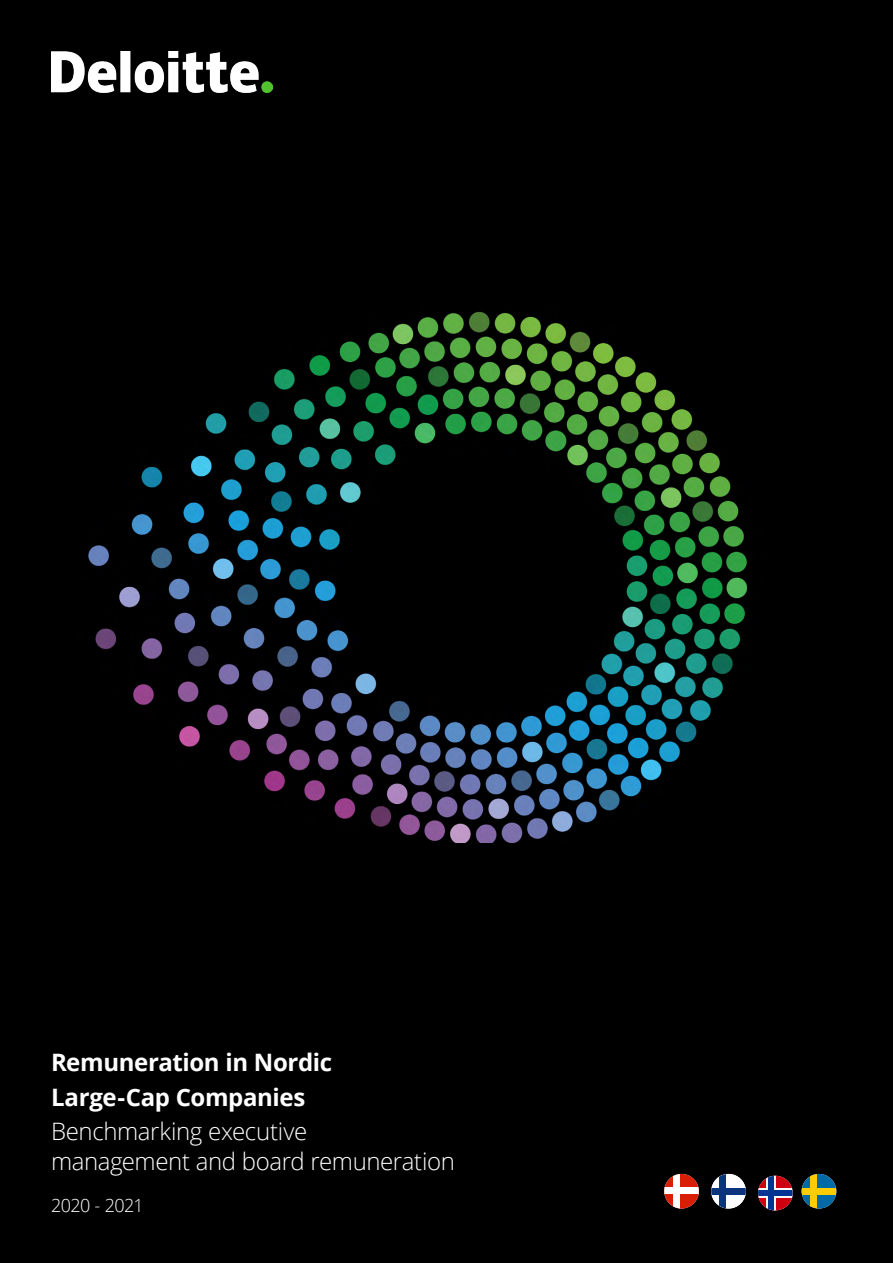
<style>
.page{position:relative;width:893px;height:1263px;background:#000}
.page>*{position:absolute;margin:0;border:0;box-sizing:border-box;transform-origin:0 0}
.t1{font:300 24px/30px "Open Sans";letter-spacing:-.015em;color:#fff}
.t2{font:700 24px/34.2px "Open Sans";letter-spacing:-.015em;color:#fff}
.t3{font:300 18px "Open Sans";letter-spacing:-.035em;color:#fff}
</style>
<div class="page">
<img style="left:51px;top:51px;width:221px;height:41px">
<img style="left:88px;top:312px;width:659px;height:530px">
<div style="left:802px;top:1174px;width:34px;height:34px;background:#006aa7;border-radius:17px"></div>
<div style="left:802px;top:1188px;width:34px;height:6px;background:#fecc00"></div>
<div style="left:811px;top:1174px;width:6px;height:34px;background:#fecc00"></div>
<div style="left:664px;top:1174px;width:35px;height:34px;background:#d81e05;border-radius:17px"></div>
<div style="left:664px;top:1187px;width:35px;height:7px;background:#fff"></div>
<div style="left:673px;top:1174px;width:7px;height:34px;background:#fff"></div>
<svg style="left:713px;top:1174px;width:32px;height:10px"></svg>
<svg style="left:711px;top:1184px;width:35px;height:14px"></svg>
<svg style="left:712px;top:1198px;width:33px;height:10px"></svg>
<div style="left:711px;top:1188px;width:35px;height:6px;background:#0b347c"></div>
<div style="left:720px;top:1174px;width:6px;height:34px;background:#0b347c"></div>
<div style="left:758px;top:1176px;width:35px;height:34px;background:#ce000f;border-radius:17px"></div>
<div style="left:758px;top:1188px;width:35px;height:10px;background:#f7f7f7"></div>
<svg style="left:766px;top:1176px;width:10px;height:34px"></svg>
<div style="left:758px;top:1190px;width:35px;height:6px;background:#003593"></div>
<div style="left:768px;top:1176px;width:5px;height:34px;background:#003593"></div>
<p class="t2" style="left:51px;top:1045px;width:283px">Remuneration in Nordic<br>Large-Cap Companies</p>
<p class="t1" style="left:51px;top:1115px;width:405px">Benchmarking executive<br>management and board remuneration</p>
<p class="t3" style="left:51px;top:1193px;width:94px">2020 - 2021</p>
</div>
